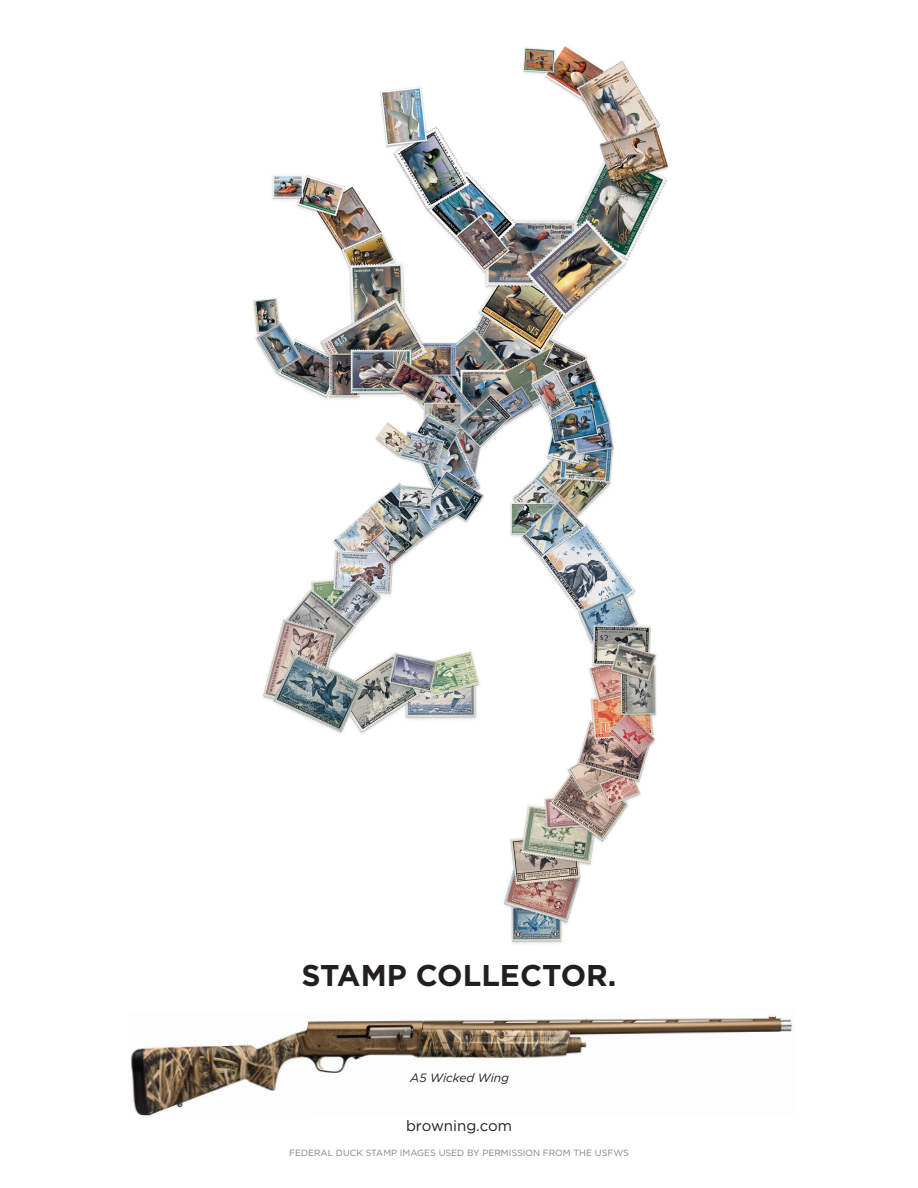
<style>
.page{position:relative;width:918px;height:1188px;background:#fff}
.page>*{position:absolute;margin:0;border:0;box-sizing:border-box;transform-origin:0 0}
.t1{font:700 30px "Gotham";color:#231f20}
.t2{font:15px "Gotham";color:#231f20}
.t3{font:italic 12px "Gotham";color:#231f20}
.t4{font:9px "Gotham";color:#808285}
</style>
<div class="page">
<img style="left:131px;top:1015px;width:661px;height:101px">
<img style="left:253px;top:46px;width:415px;height:898px">
<p class="t1" style="left:302px;top:958px;width:316px">STAMP COLLECTOR.</p>
<p class="t3" style="left:410px;top:1071px;width:100px">A5 Wicked Wing</p>
<p class="t2" style="left:406px;top:1117px;width:107px">browning.com</p>
<p class="t4" style="left:289px;top:1147px;width:341px">FEDERAL DUCK STAMP IMAGES USED BY PERMISSION FROM THE USFWS</p>
</div>
